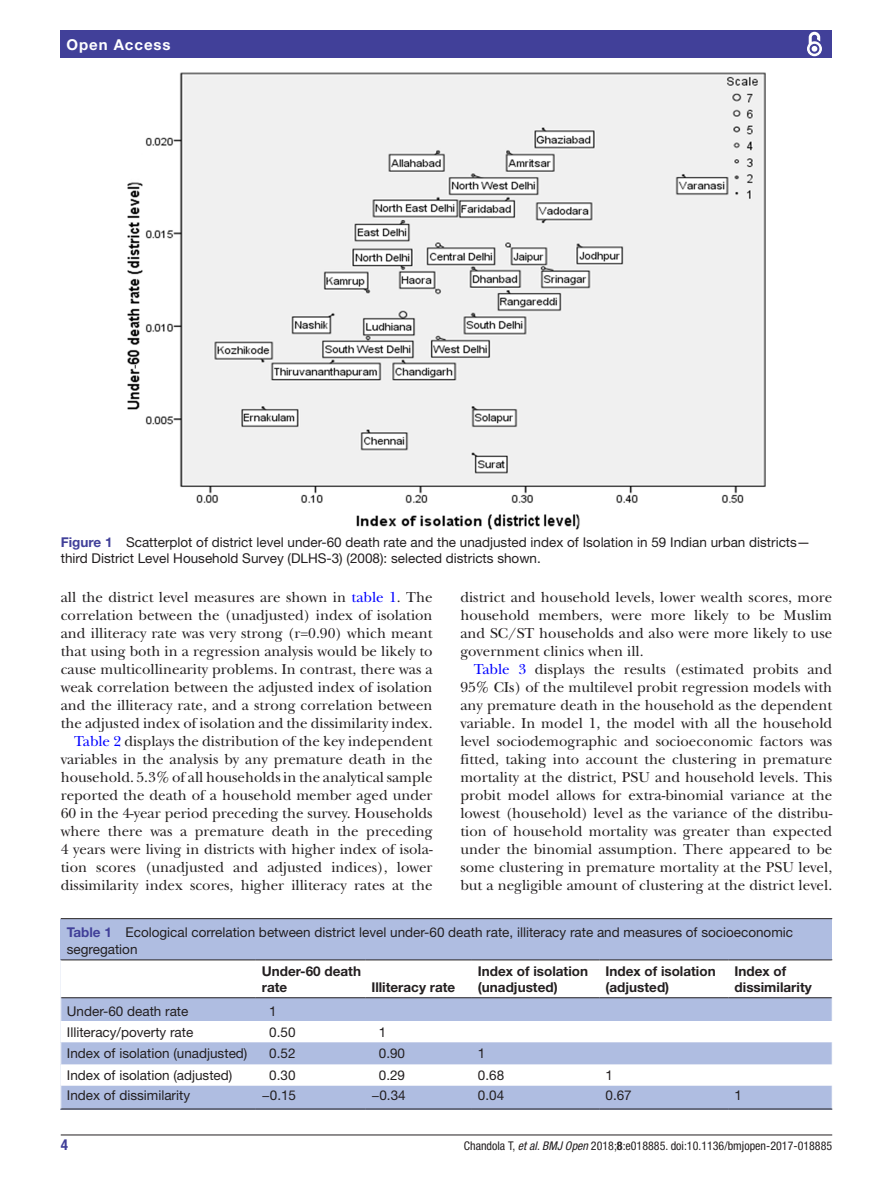
<style>
.page{position:relative;width:893px;height:1191px;background:#fff}
.page>*{position:absolute;margin:0;border:0;box-sizing:border-box;transform-origin:0 0}
.t1{font:15px/18px "New Baskerville";color:#231f20;text-align:justify}
.t2{font:700 15px "Helvetica Neue LT Std";letter-spacing:.065em;color:#fff}
.t3{font:700 condensed 15px "Helvetica Neue LT Std";color:#414099}
.t4{font:13.5px/16.5px "Helvetica Neue LT Std";color:#231f20}
.t5{font:700 13.5px/16.2px "Helvetica Neue LT Std";color:#231f20}
.t6{font:condensed 12px "Helvetica Neue LT Std";color:#231f20}
.s1{font-weight:700;color:#414099}
.s2{color:#00f}
.s3{font-style:italic}
.s4{font-weight:700}
</style>
<div class="page">
<hr style="left:61px;top:1134px;width:771px;height:1px;background:#231f20">
<div style="left:61px;top:31px;width:771px;height:27px;background:#414099"></div>
<svg style="left:807px;top:31px;width:15px;height:26px"></svg>
<div style="left:61px;top:919px;width:771px;height:190px;background:#afbde1"></div>
<hr style="left:61px;top:918px;width:771px;height:1px;background:#231f20">
<div style="left:61px;top:960px;width:771px;height:37px;background:#fff"></div>
<svg style="left:61px;top:998px;width:771px;height:110px"></svg>
<hr style="left:61px;top:959px;width:195px;height:1px;background:#231f20">
<hr style="left:61px;top:997px;width:195px;height:1px;background:#231f20">
<hr style="left:256px;top:959px;width:109px;height:1px;background:#231f20">
<hr style="left:256px;top:997px;width:109px;height:1px;background:#231f20">
<hr style="left:365px;top:959px;width:107px;height:1px;background:#231f20">
<hr style="left:365px;top:997px;width:107px;height:1px;background:#231f20">
<hr style="left:472px;top:959px;width:127px;height:1px;background:#231f20">
<hr style="left:472px;top:997px;width:127px;height:1px;background:#231f20">
<hr style="left:599px;top:959px;width:130px;height:1px;background:#231f20">
<hr style="left:599px;top:997px;width:130px;height:1px;background:#231f20">
<hr style="left:729px;top:959px;width:103px;height:1px;background:#231f20">
<hr style="left:729px;top:997px;width:103px;height:1px;background:#231f20">
<hr style="left:61px;top:1108px;width:195px;height:1px;background:#231f20">
<hr style="left:256px;top:1108px;width:109px;height:1px;background:#231f20">
<hr style="left:365px;top:1108px;width:107px;height:1px;background:#231f20">
<hr style="left:472px;top:1108px;width:127px;height:1px;background:#231f20">
<hr style="left:599px;top:1108px;width:130px;height:1px;background:#231f20">
<hr style="left:729px;top:1108px;width:103px;height:1px;background:#231f20">
<svg style="left:60px;top:997px;width:1px;height:111px"></svg>
<img style="left:127px;top:73px;width:638px;height:456px">
<p class="t2" style="left:66px;top:35px;width:106px">Open Access</p>
<p class="t4" style="left:61px;top:534px;width:751px"><span class="s1">Figure 1</span> Scatterplot of district level under-60 death rate and the unadjusted index of Isolation in 59 Indian urban districts— third District Level Household Survey (DLHS-3) (2008): selected districts shown.</p>
<p class="t1" style="left:61px;top:588px;width:373px;text-align:right">all the district level measures are shown in <span class="s2">table 1</span>. The correlation between the (unadjusted) index of isolation and illiteracy rate was very strong (r=0.90) which meant that using both in a regression analysis would be likely to cause multicollinearity problems. In contrast, there was a weak correlation between the adjusted index of isolation and the illiteracy rate, and a strong correlation between the adjusted index of isolation and the dissimilarity index.<br><span class="s2">Table 2</span> displays the distribution of the key independent variables in the analysis by any premature death in the household. 5.3% of all households in the analytical sample reported the death of a household member aged under 60 in the 4-year period preceding the survey. Households where there was a premature death in the preceding 4 years were living in districts with higher index of isola&shy;tion scores (unadjusted and adjusted indices), lower dissimilarity index scores, higher illiteracy rates at the</p>
<p class="t1" style="left:460px;top:588px;width:373px">district and household levels, lower wealth scores, more household members, were more likely to be Muslim and SC/ST households and also were more likely to use government clinics when ill.</p>
<p class="t1" style="left:460px;top:660px;width:373px;text-indent:13px"><span class="s2">Table 3</span> displays the results (estimated probits and 95% CIs) of the multilevel probit regression models with any premature death in the household as the dependent variable. In model 1, the model with all the household level sociodemographic and socioeconomic factors was fitted, taking into account the clustering in premature mortality at the district, PSU and household levels. This probit model allows for extra-binomial variance at the lowest (household) level as the variance of the distribu&shy;tion of household mortality was greater than expected under the binomial assumption. There appeared to be some clustering in premature mortality at the PSU level, but a negligible amount of clustering at the district level.</p>
<p class="t4" style="left:67px;top:923px;width:728px"><span class="s1">Table 1</span> Ecological correlation between district level under-60 death rate, illiteracy rate and measures of socioeconomic segregation</p>
<p class="t5" style="left:262px;top:962px;width:101px">Under-60 death rate</p>
<p class="t5" style="left:478px;top:962px;width:112px">Index of isolation (unadjusted)</p>
<p class="t5" style="left:605px;top:962px;width:112px">Index of isolation (adjusted)</p>
<p class="t5" style="left:735px;top:962px;width:79px">Index of dissimilarity</p>
<p class="t5" style="left:371px;top:978px;width:85px">Illiteracy rate</p>
<p class="t4" style="left:67px;top:1003px;width:123px">Under-60 death rate</p>
<p class="t4" style="left:269px;top:1003px;width:9px">1</p>
<p class="t4" style="left:67px;top:1023px;width:128px">Illiteracy/poverty rate</p>
<p class="t4" style="left:269px;top:1023px;width:28px">0.50</p>
<p class="t4" style="left:379px;top:1023px;width:9px">1</p>
<p class="t4" style="left:67px;top:1045px;width:182px">Index of isolation (unadjusted)</p>
<p class="t4" style="left:269px;top:1045px;width:28px">0.52</p>
<p class="t4" style="left:379px;top:1045px;width:28px">0.90</p>
<p class="t4" style="left:478px;top:1045px;width:9px">1</p>
<p class="t4" style="left:67px;top:1066px;width:167px">Index of isolation (adjusted)</p>
<p class="t4" style="left:269px;top:1066px;width:28px">0.30</p>
<p class="t4" style="left:379px;top:1066px;width:28px">0.29</p>
<p class="t4" style="left:478px;top:1066px;width:28px">0.68</p>
<p class="t4" style="left:605px;top:1066px;width:9px">1</p>
<p class="t4" style="left:67px;top:1086px;width:125px">Index of dissimilarity</p>
<p class="t4" style="left:262px;top:1086px;width:36px">−0.15</p>
<p class="t4" style="left:371px;top:1086px;width:36px">−0.34</p>
<p class="t4" style="left:478px;top:1086px;width:28px">0.04</p>
<p class="t4" style="left:605px;top:1086px;width:28px">0.67</p>
<p class="t4" style="left:735px;top:1086px;width:9px">1</p>
<p class="t3" style="left:61px;top:1135px;width:9px">4</p>
<p class="t6" style="left:464px;top:1138px;width:370px">Chandola T, <span class="s3">et al</span>. <span class="s3">BMJ Open</span> 2018;<span class="s4">8</span>:e018885. doi:10.1136/bmjopen-2017-018885</p>
</div>
